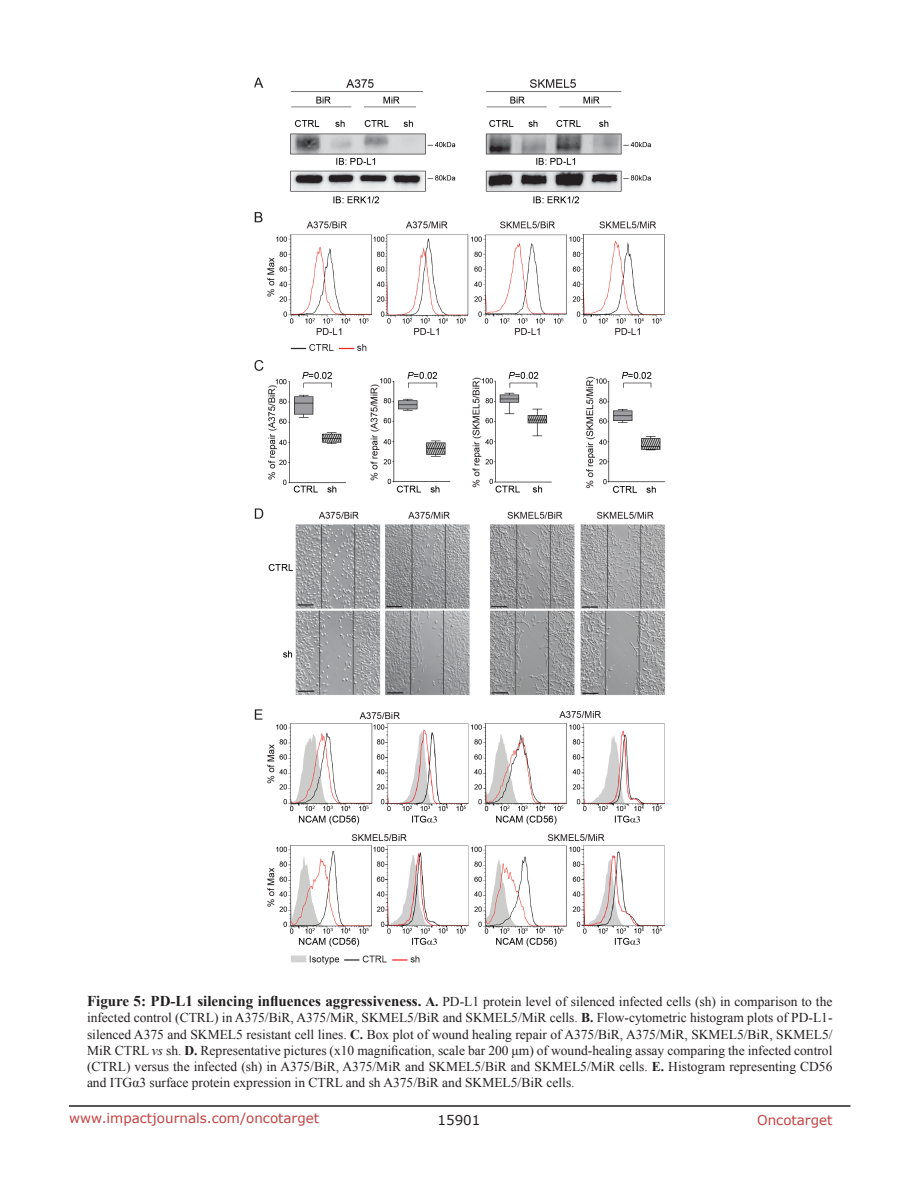
<style>
.page{position:relative;width:918px;height:1188px;background:#fff}
.page>*{position:absolute;margin:0;border:0;box-sizing:border-box;transform-origin:0 0}
.figuretext{font:13.5px/16.2px "Times New Roman";color:#231f20;text-align:justify}
.t1{font:13.5px "Verdana";color:#c24141}
.t2{font:13.5px "Verdana";color:#231f20}
.s1{font-weight:700;font-size:15px}
.s2{font-weight:700}
.s3{font-style:italic}
</style>
<div class="page">
<hr style="left:69px;top:1105px;width:781px;height:2px;background:#231f20">
<img style="left:254px;top:77px;width:412px;height:888px">
<p class="figuretext" style="left:87px;top:993px;width:747px"><span class="s1">Figure 5: PD-L1 silencing influences aggressiveness.</span> <span class="s2">A.</span> PD-L1 protein level of silenced infected cells (sh) in comparison to the infected control (CTRL) in A375/BiR, A375/MiR, SKMEL5/BiR and SKMEL5/MiR cells. <span class="s2">B.</span> Flow-cytometric histogram plots of PD-L1- silenced A375 and SKMEL5 resistant cell lines. <span class="s2">C.</span> Box plot of wound healing repair of A375/BiR, A375/MiR, SKMEL5/BiR, SKMEL5/ MiR CTRL <span class="s3">vs</span> sh. <span class="s2">D.</span> Representative pictures (x10 magnification, scale bar 200 μm) of wound-healing assay comparing the infected control (CTRL) versus the infected (sh) in A375/BiR, A375/MiR and SKMEL5/BiR and SKMEL5/MiR cells. <span class="s2">E.</span> Histogram representing CD56 and ITGα3 surface protein expression in CTRL and sh A375/BiR and SKMEL5/BiR cells.</p>
<p class="t1" style="left:69px;top:1109px;width:252px">www.impactjournals.com/oncotarget</p>
<p class="t2" style="left:438px;top:1111px;width:44px">15901</p>
<p class="t1" style="left:757px;top:1111px;width:77px">Oncotarget</p>
</div>
